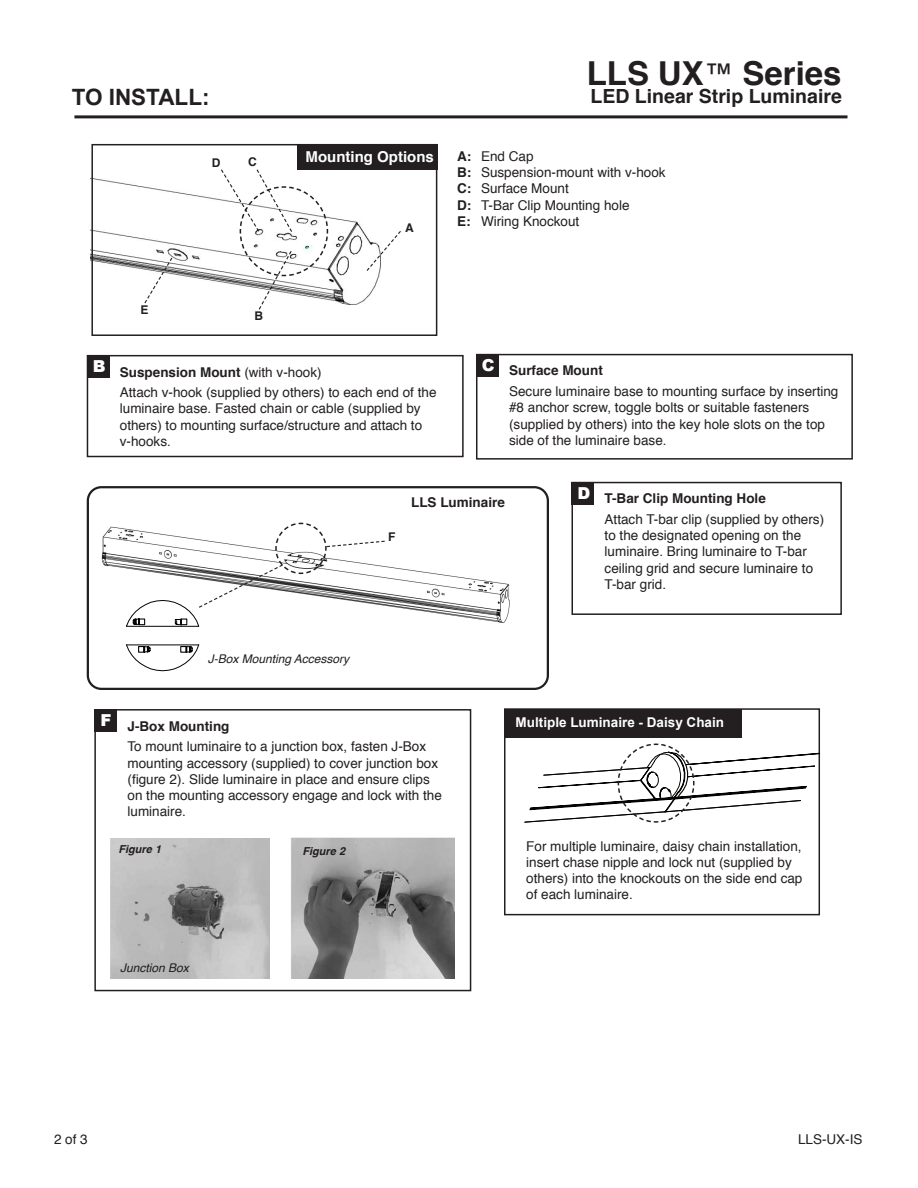
<style>
.page{position:relative;width:918px;height:1188px;background:#fff}
.page>*{position:absolute;margin:0;border:0;box-sizing:border-box;transform-origin:0 0}
.t1{font:700 33px "Helvetica";color:#231f20}
.t2{font:700 22.5px "Arial";color:#231f20}
.t3{font:700 19.5px "Helvetica";color:#231f20}
.t4{font:900 16.5px "Arial";color:#fff}
.t5{font:700 15px "Helvetica";color:#fff}
.t6{font:13.5px/16.2px "Helvetica";color:#231f20}
.t7{font:700 13.5px "Helvetica";color:#231f20}
.t8{font:700 13.5px "Arial";color:#fff}
.t9{font:italic 12px "Helvetica";color:#231f20}
.t10{font:700 12px "Helvetica";color:#231f20}
.t11{font:italic 700 10.95px "Helvetica";color:#231f20}
.s1{font-weight:400;font-size:30px}
.s2{font-weight:700}
.s3{font-weight:400}
</style>
<div class="page">
<div style="left:94px;top:709px;width:377px;height:282px;border:2px solid #231f20"></div>
<div style="left:87px;top:486px;width:462px;height:204px;border:2px solid #231f20;border-radius:14px"></div>
<hr style="left:74px;top:115px;width:774px;height:3px;background:#231f20">
<img style="left:101px;top:526px;width:409px;height:97px">
<img style="left:111px;top:838px;width:159px;height:141px">
<img style="left:90px;top:177px;width:347px;height:178px">
<div style="left:91px;top:144px;width:346px;height:192px;border:2px solid #231f20"></div>
<div style="left:297px;top:144px;width:140px;height:26px;background:#231f20"></div>
<svg style="left:365px;top:230px;width:37px;height:42px"></svg>
<svg style="left:143px;top:256px;width:30px;height:49px"></svg>
<svg style="left:220px;top:169px;width:109px;height:142px"></svg>
<div style="left:87px;top:355px;width:23px;height:23px;background:#231f20"></div>
<div style="left:87px;top:355px;width:377px;height:102px;border:2px solid #231f20"></div>
<div style="left:476px;top:354px;width:23px;height:23px;background:#231f20"></div>
<div style="left:476px;top:354px;width:377px;height:106px;border:2px solid #231f20"></div>
<div style="left:571px;top:482px;width:23px;height:23px;background:#231f20"></div>
<div style="left:571px;top:482px;width:271px;height:133px;border:2px solid #231f20"></div>
<div style="left:94px;top:709px;width:23px;height:23px;background:#231f20"></div>
<svg style="left:125px;top:522px;width:261px;height:150px"></svg>
<img style="left:291px;top:837px;width:164px;height:142px">
<div style="left:504px;top:708px;width:316px;height:207px;border:2px solid #231f20"></div>
<div style="left:505px;top:709px;width:236px;height:28px;background:#231f20"></div>
<svg style="left:524px;top:683px;width:297px;height:140px"></svg>
<p class="t2" style="left:72px;top:82px;width:139px">TO INSTALL:</p>
<p class="t10" style="left:140px;top:300px;width:10px">E</p>
<p class="t10" style="left:212px;top:154px;width:10px">D</p>
<p class="t10" style="left:248px;top:152px;width:10px">C</p>
<p class="t10" style="left:254px;top:306px;width:10px">B</p>
<p class="t1" style="left:587px;top:47px;width:256px">LLS UX<span class="s1">™</span> Series</p>
<p class="t3" style="left:591px;top:81px;width:253px">LED Linear Strip Luminaire</p>
<p class="t5" style="left:306px;top:144px;width:130px">Mounting Options</p>
<p class="t6" style="left:457px;top:148px;width:78px"><span class="s2">A:</span> End Cap</p>
<p class="t6" style="left:457px;top:165px;width:210px"><span class="s2">B:</span> Suspension-mount with v-hook</p>
<p class="t6" style="left:457px;top:181px;width:113px"><span class="s2">C:</span> Surface Mount</p>
<p class="t6" style="left:457px;top:197px;width:174px"><span class="s2">D:</span> T-Bar Clip Mounting hole</p>
<p class="t6" style="left:457px;top:213px;width:124px"><span class="s2">E:</span> Wiring Knockout</p>
<p class="t10" style="left:405px;top:218px;width:10px">A</p>
<p class="t4" style="left:93px;top:354px;width:14px">B</p>
<p class="t7" style="left:120px;top:361px;width:203px">Suspension Mount <span class="s3">(with v-hook)</span></p>
<p class="t6" style="left:120px;top:385px;width:318px">Attach v-hook (supplied by others) to each end of the luminaire base. Fasted chain or cable (supplied by others) to mounting surface/structure and attach to v-hooks.</p>
<p class="t4" style="left:482px;top:353px;width:14px">C</p>
<p class="t7" style="left:509px;top:360px;width:95px">Surface Mount</p>
<p class="t6" style="left:509px;top:384px;width:331px">Secure luminaire base to mounting surface by inserting #8 anchor screw, toggle bolts or suitable fasteners (supplied by others) into the key hole slots on the top side of the luminaire base.</p>
<p class="t10" style="left:388px;top:527px;width:9px">F</p>
<p class="t7" style="left:411px;top:491px;width:95px">LLS Luminaire</p>
<p class="t4" style="left:577px;top:481px;width:14px">D</p>
<p class="t7" style="left:605px;top:488px;width:163px">T-Bar Clip Mounting Hole</p>
<p class="t6" style="left:605px;top:512px;width:221px">Attach T-bar clip (supplied by others) to the designated opening on the luminaire. Bring luminaire to T-bar ceiling grid and secure luminaire to<br>T-bar grid.</p>
<p class="t9" style="left:208px;top:649px;width:143px">J-Box Mounting Accessory</p>
<p class="t4" style="left:100px;top:708px;width:13px">F</p>
<p class="t7" style="left:128px;top:715px;width:103px">J-Box Mounting</p>
<p class="t6" style="left:128px;top:739px;width:316px">To mount luminaire to a junction box, fasten J-Box mounting accessory (supplied) to cover junction box (figure 2). Slide luminaire in place and ensure clips on the mounting accessory engage and lock with the luminaire.</p>
<p class="t11" style="left:118px;top:840px;width:44px">Figure 1</p>
<p class="t11" style="left:302px;top:842px;width:44px">Figure 2</p>
<p class="t8" style="left:516px;top:713px;width:210px">Multiple Luminaire - Daisy Chain</p>
<p class="t6" style="left:526px;top:838px;width:278px">For multiple luminaire, daisy chain installation, insert chase nipple and lock nut (supplied by others) into the knockouts on the side end cap of each luminaire.</p>
<p class="t9" style="left:120px;top:959px;width:70px">Junction Box</p>
<p class="t6" style="left:54px;top:1132px;width:35px">2 of 3</p>
<p class="t6" style="left:798px;top:1132px;width:66px">LLS-UX-IS</p>
</div>
